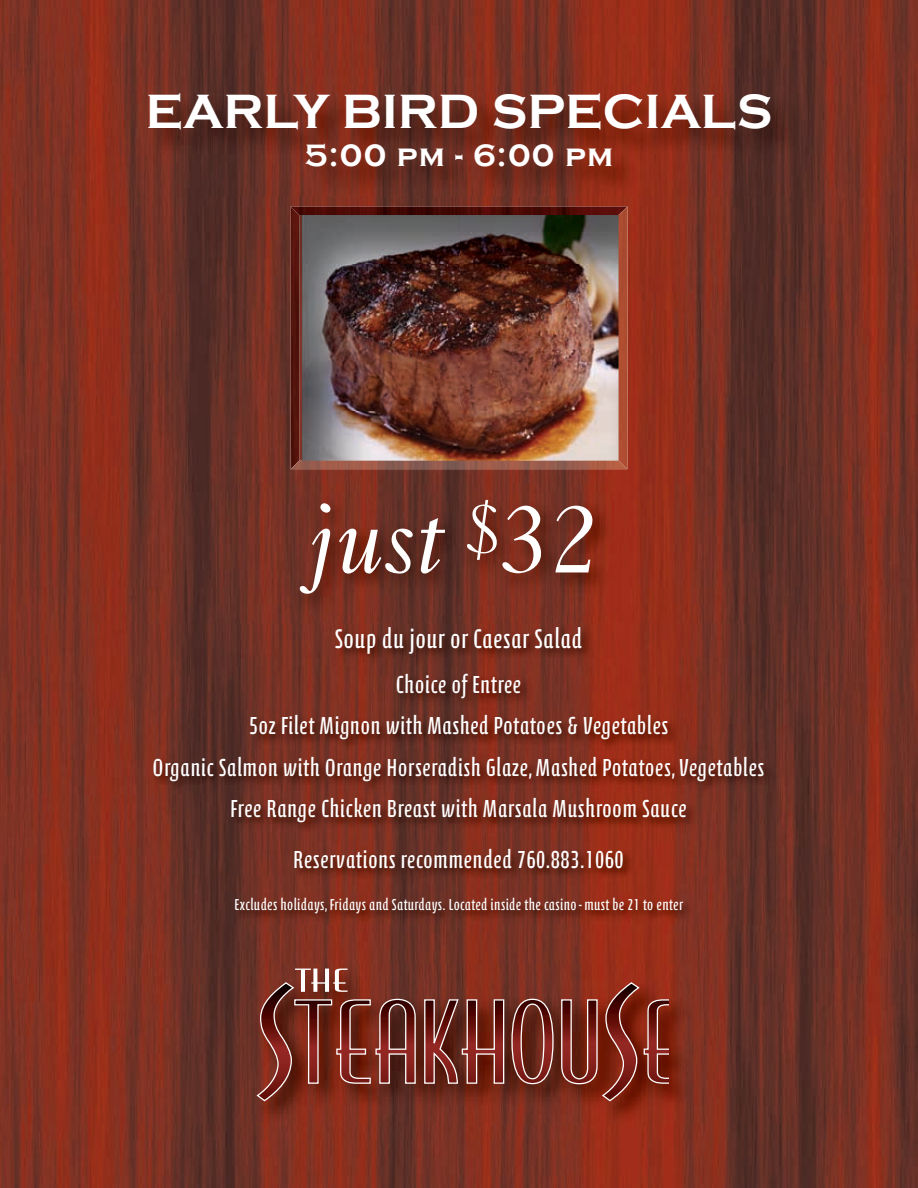
<style>
.page{position:relative;width:918px;height:1188px;background:#fff}
.page>*{position:absolute;margin:0;border:0;box-sizing:border-box;transform-origin:0 0}
.t1{font:italic 99px "Caslon 540 LT Std";color:#fff}
.t2{font:700 49.5px "Copperplate Gothic";color:#fff}
.t3{font:700 31.8px "Copperplate Gothic";letter-spacing:.04em;color:#fff}
.t4{font:27.45px "Calcite Pro";color:#fff}
.t5{font:25.05px/41.5px "Calcite Pro";letter-spacing:.025em;color:#fff;text-align:center}
.t6{font:16.05px "Calcite Pro";letter-spacing:.03em;color:#fff}
</style>
<div class="page">
<img style="left:0;top:0;width:918px;height:1188px">
<img style="left:149px;top:94px;width:650px;height:101px">
<img style="left:254px;top:964px;width:440px;height:161px">
<svg style="left:424px;top:999px;width:81px;height:85px;background:#7f3c34"></svg>
<svg style="left:255px;top:969px;width:161px;height:133px;background:#7c372c"></svg>
<svg style="left:560px;top:981px;width:109px;height:121px;background:#833123"></svg>
<svg style="left:511px;top:998px;width:43px;height:87px;background:#7c3c33"></svg>
<img style="left:292px;top:494px;width:321px;height:122px">
<img style="left:303px;top:215px;width:316px;height:246px">
<img style="left:291px;top:215px;width:8px;height:246px">
<img style="left:291px;top:207px;width:328px;height:8px">
<img style="left:619px;top:207px;width:8px;height:254px">
<img style="left:291px;top:461px;width:336px;height:8px">
<img style="left:151px;top:624px;width:625px;height:300px">
<h2 class="t2" style="left:145px;top:84px;width:629px">EARLY BIRD SPECIALS</h2>
<p class="t3" style="left:305px;top:138px;width:310px">5:00 pm - 6:00 pm</p>
<h1 class="t1" style="left:314px;top:480px;width:319px">just <sup>$</sup>32</h1>
<p class="t4" style="left:335px;top:623px;width:251px">Soup du jour or Caesar Salad</p>
<p class="t5" style="left:153px;top:663px;width:615px">Choice of Entree<br>5oz Filet Mignon with Mashed Potatoes &amp; Vegetables<br>Organic Salmon with Orange Horseradish Glaze,Mashed Potatoes,Vegetables Free Range Chicken Breast with Marsala Mushroom Sauce</p>
<p class="t5" style="left:294px;top:839px;width:334px">Reservations recommended 760.883.1060</p>
<p class="t6" style="left:235px;top:895px;width:450px">Excludes holidays,Fridays and Saturdays. Located inside the casino -must be 21 to enter</p>
</div>
